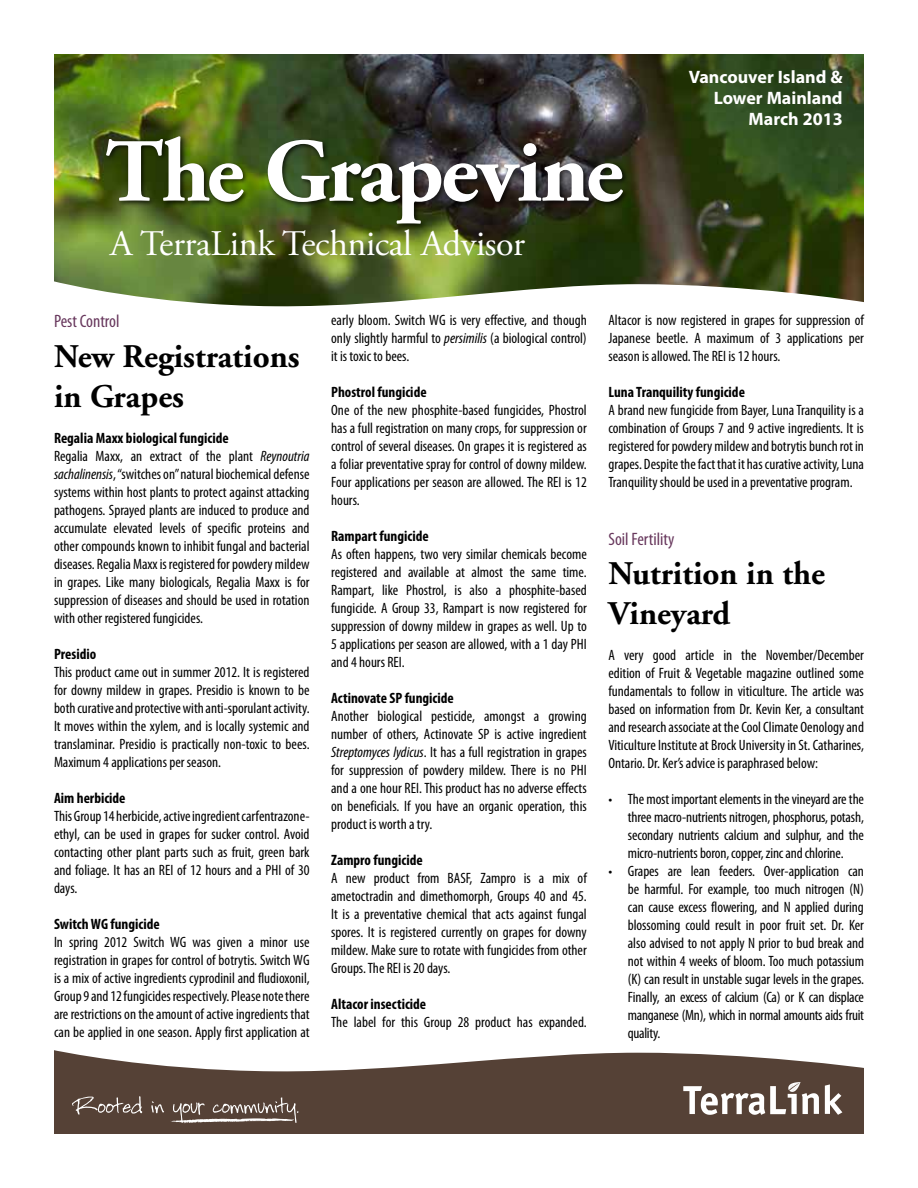
<style>
.page{position:relative;width:918px;height:1188px;background:#fff}
.page>*{position:absolute;margin:0;border:0;box-sizing:border-box;transform-origin:0 0}
.t1{font:700 89.85px "Adobe Garamond Pro";letter-spacing:-.03em;color:#fff}
.t2{font:36px "Adobe Garamond Pro";letter-spacing:-.01em;color:#fff}
.t3{font:700 33px/39.6px "Adobe Garamond";color:#000}
.t4{font:700 18px/21px "Myriad Pro";color:#fff;text-align:right}
.t5{font:condensed 18px "Myriad Pro";color:#68385d}
.t6{font:condensed 15px/18px "Myriad Pro";color:#000;text-align:justify}
.t7{font:700 condensed 15px "Myriad Pro";color:#000}
.s1{font-weight:700}
.s2{font-style:italic}
</style>
<div class="page">
<img style="left:54px;top:54px;width:810px;height:253px">
<div style="left:104px;top:134px;width:526px;height:95px;background:#000;opacity:.75"></div>
<svg style="left:54px;top:1050px;width:810px;height:84px;fill:#554136"></svg>
<svg style="left:825px;top:1084px;width:17px;height:31px"></svg>
<svg style="left:683px;top:1082px;width:136px;height:33px"></svg>
<svg style="left:72px;top:1096px;width:70px;height:19px"></svg>
<svg style="left:151px;top:1101px;width:13px;height:12px"></svg>
<svg style="left:170px;top:1098px;width:128px;height:26px;background:#77675f"></svg>
<h1 class="t1" style="left:105px;top:120px;width:520px">The Grapevine</h1>
<h2 class="t2" style="left:110px;top:222px;width:417px">A TerraLink Technical Advisor</h2>
<p class="t4" style="left:689px;top:65px;width:155px">Vancouver Island &amp;<br>Lower Mainland<br>March 2013</p>
<p class="t5" style="left:54px;top:310px;width:67px">Pest Control</p>
<h3 class="t3" style="left:54px;top:337px;width:247px">New Registrations in Grapes</h3>
<p class="t6" style="left:54px;top:428px;width:257px;text-align:left"><span class="s1">Regalia Maxx biological fungicide<br></span>Regalia Maxx, an extract of the plant <span class="s2">Reynoutria sachalinensis</span>, “switches on” natural biochemical defense systems within host plants to protect against attacking pathogens. Sprayed plants are induced to produce and accumulate elevated levels of specific proteins and other compounds known to inhibit fungal and bacterial diseases. Regalia Maxx is registered for powdery mildew in grapes. Like many biologicals, Regalia Maxx is for suppression of diseases and should be used in rotation with other registered fungicides.</p>
<p class="t7" style="left:54px;top:644px;width:44px">Presidio</p>
<p class="t6" style="left:54px;top:662px;width:257px">This product came out in summer 2012. It is registered for downy mildew in grapes. Presidio is known to be both curative and protective with anti-sporulant activity.<br>It moves within the xylem, and is locally systemic and translaminar. Presidio is practically non-toxic to bees.<br>Maximum 4 applications per season.</p>
<p class="t7" style="left:54px;top:788px;width:73px">Aim herbicide</p>
<p class="t6" style="left:54px;top:806px;width:257px">This Group 14 herbicide, active ingredient carfentrazone&shy;ethyl, can be used in grapes for sucker control. Avoid contacting other plant parts such as fruit, green bark and foliage. It has an REI of 12 hours and a PHI of 30 days.</p>
<p class="t7" style="left:54px;top:914px;width:107px">Switch WG fungicide</p>
<p class="t6" style="left:54px;top:932px;width:257px">In spring 2012 Switch WG was given a minor use registration in grapes for control of botrytis. Switch WG is a mix of active ingredients cyprodinil and fludioxonil, Group 9 and 12 fungicides respectively. Please note there are restrictions on the amount of active ingredients that can be applied in one season. Apply first application at</p>
<p class="t6" style="left:331px;top:311px;width:257px">early bloom. Switch WG is very effective, and though only slightly harmful to <span class="s2">persimilis</span> (a biological control) it is toxic to bees.</p>
<p class="t7" style="left:331px;top:383px;width:97px">Phostrol fungicide</p>
<p class="t6" style="left:331px;top:401px;width:257px">One of the new phosphite-based fungicides, Phostrol has a full registration on many crops, for suppression or control of several diseases. On grapes it is registered as a foliar preventative spray for control of downy mildew.<br>Four applications per season are allowed. The REI is 12 hours.</p>
<p class="t7" style="left:331px;top:527px;width:99px">Rampart fungicide</p>
<p class="t6" style="left:331px;top:545px;width:257px">As often happens, two very similar chemicals become registered and available at almost the same time.<br>Rampart, like Phostrol, is also a phosphite-based fungicide. A Group 33, Rampart is now registered for suppression of downy mildew in grapes as well. Up to 5 applications per season are allowed, with a 1 day PHI and 4 hours REI.</p>
<p class="t7" style="left:331px;top:689px;width:124px">Actinovate SP fungicide</p>
<p class="t6" style="left:331px;top:707px;width:257px">Another biological pesticide, amongst a growing number of others, Actinovate SP is active ingredient <span class="s2">Streptomyces lydicus</span>. It has a full registration in grapes for suppression of powdery mildew. There is no PHI and a one hour REI. This product has no adverse effects on beneficials. If you have an organic operation, this product is worth a try.</p>
<p class="t7" style="left:331px;top:851px;width:93px">Zampro fungicide</p>
<p class="t6" style="left:331px;top:869px;width:257px">A new product from BASF, Zampro is a mix of ametoctradin and dimethomorph, Groups 40 and 45.<br>It is a preventative chemical that acts against fungal spores. It is registered currently on grapes for downy mildew. Make sure to rotate with fungicides from other Groups. The REI is 20 days.</p>
<p class="t7" style="left:331px;top:995px;width:97px">Altacor insecticide</p>
<p class="t6" style="left:331px;top:1013px;width:257px">The label for this Group 28 product has expanded.</p>
<p class="t6" style="left:608px;top:311px;width:257px">Altacor is now registered in grapes for suppression of Japanese beetle. A maximum of 3 applications per season is allowed. The REI is 12 hours.</p>
<p class="t7" style="left:608px;top:383px;width:138px">Luna Tranquility fungicide</p>
<p class="t6" style="left:608px;top:401px;width:257px">A brand new fungicide from Bayer, Luna Tranquility is a combination of Groups 7 and 9 active ingredients. It is registered for powdery mildew and botrytis bunch rot in grapes. Despite the fact that it has curative activity, Luna Tranquility should be used in a preventative program.</p>
<p class="t5" style="left:608px;top:528px;width:68px">Soil Fertility</p>
<h3 class="t3" style="left:608px;top:555px;width:218px">Nutrition in the<br>Vineyard</h3>
<p class="t6" style="left:608px;top:646px;width:257px">A very good article in the November/December edition of Fruit &amp; Vegetable magazine outlined some fundamentals to follow in viticulture. The article was based on information from Dr. Kevin Ker, a consultant and research associate at the Cool Climate Oenology and Viticulture Institute at Brock University in St. Catharines, Ontario. Dr. Ker’s advice is paraphrased below:</p>
<p class="t6" style="left:628px;top:790px;width:238px;text-indent:-20px">• The most important elements in the vineyard are the three macro-nutrients nitrogen, phosphorus, potash, secondary nutrients calcium and sulphur, and the micro-nutrients boron, copper, zinc and chlorine.</p>
<p class="t6" style="left:628px;top:862px;width:238px;text-indent:-20px">• Grapes are lean feeders. Over-application can be harmful. For example, too much nitrogen (N) can cause excess flowering, and N applied during blossoming could result in poor fruit set. Dr. Ker also advised to not apply N prior to bud break and not within 4 weeks of bloom. Too much potassium (K) can result in unstable sugar levels in the grapes.<br>Finally, an excess of calcium (Ca) or K can displace manganese (Mn), which in normal amounts aids fruit quality.</p>
</div>
